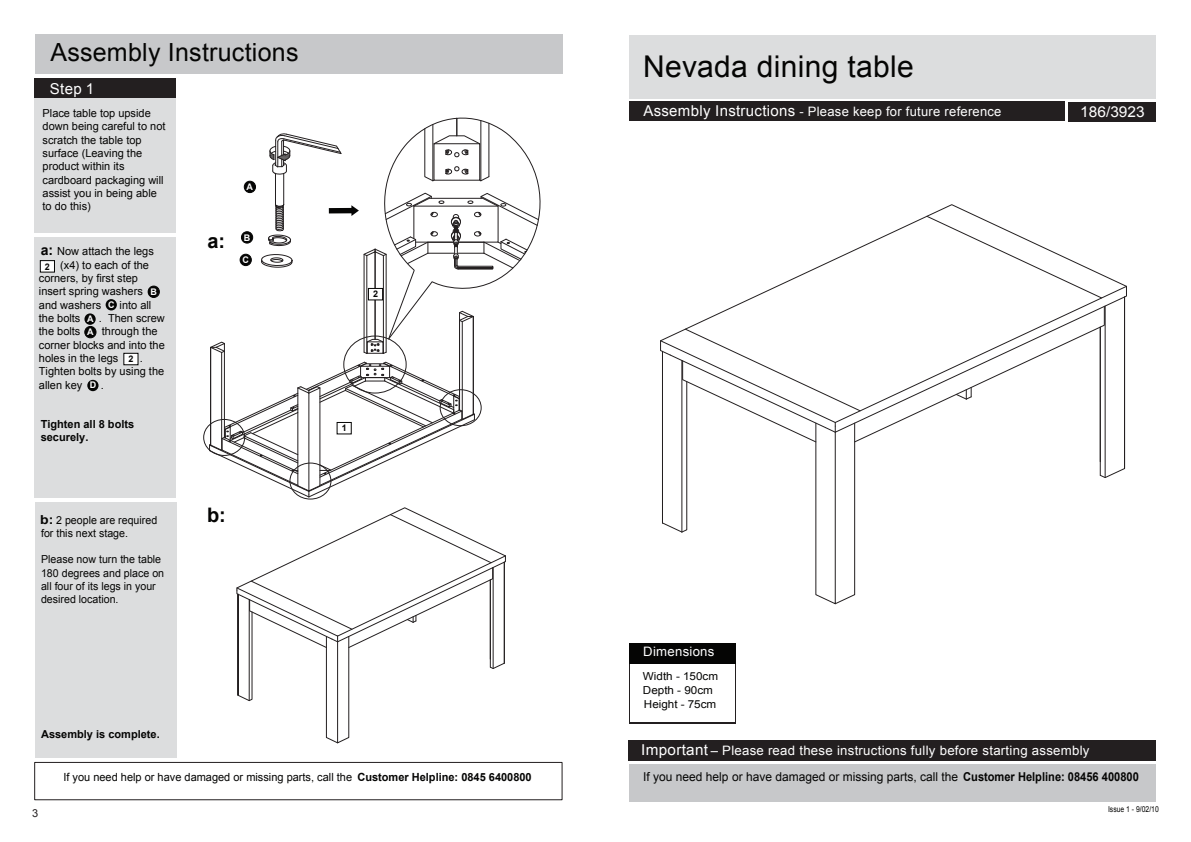
<style>
.page{position:relative;width:1191px;height:842px;background:#fff}
.page>*{position:absolute;margin:0;border:0;box-sizing:border-box;transform-origin:0 0}
.t1{font:30px "Arial";letter-spacing:.01em;color:#050504}
.t2{font:25px "Arial";letter-spacing:.01em;color:#050504}
.t3{font:700 20px "Arial";color:#050504}
.t4{font:15px "Arial";color:#fff}
.t5{font:700 14.2px "Arial";color:#050504}
.t6{font:13px "Arial";letter-spacing:.02em;color:#fff}
.t7{font:12.2px "Arial";color:#050504}
.t8{font:11.2px "Arial";color:#050504}
.t9{font:11.1px/13.3px "Arial";color:#050504}
.t10{font:700 11.1px/13.4px "Arial";color:#050504}
.t11{font:11px/13.2px "Arial";color:#050504}
.t12{font:11px/13.9px "Arial";color:#050504;scale:1.06 1}
.t13{font:700 11px "Arial";color:#050504}
.t14{font:11px "Arial";color:#231f20}
.t15{font:700 9.1px "Arial";color:#fff}
.t16{font:700 9.1px "Arial";color:#050504}
.t17{font:8.2px "Arial";color:#050504;scale:.83 1}
.s1{font-weight:700;font-size:12.4px}
.s2{font-weight:700}
.s3{font-size:15px}
</style>
<div class="page">
<div style="left:36px;top:34px;width:527px;height:40px;background:#c7c8ca"></div>
<div style="left:35px;top:78px;width:141px;height:20px;background:#231f20"></div>
<div style="left:34px;top:98px;width:142px;height:135px;background:#dcddde"></div>
<div style="left:35px;top:502px;width:142px;height:256px;background:#dcddde"></div>
<div style="left:34px;top:762px;width:528px;height:38px;border:1px solid #231f20"></div>
<div style="left:34px;top:237px;width:142px;height:260px;background:#dcddde"></div>
<div style="left:289px;top:463px;width:42px;height:37px;border:1px solid #231f20;border-radius:50%"></div>
<div style="left:203px;top:419px;width:42px;height:37px;border:1px solid #231f20;border-radius:50%"></div>
<svg style="left:208px;top:117px;width:333px;height:381px"></svg>
<div style="left:368px;top:288px;width:15px;height:12px;background:#fff;border:1px solid #050504"></div>
<div style="left:336px;top:422px;width:16px;height:12px;background:#fff;border:1px solid #050504"></div>
<svg style="left:236px;top:507px;width:270px;height:237px"></svg>
<div style="left:85px;top:326px;width:11px;height:12px;background:#050504;border-radius:50%"></div>
<div style="left:85px;top:326px;width:11px;height:12px;border:1px solid #050504;border-radius:50%"></div>
<div style="left:106px;top:299px;width:11px;height:11px;background:#050504;border-radius:50%"></div>
<div style="left:123px;top:353px;width:15px;height:12px;background:#fff;border:1px solid #050504"></div>
<div style="left:87px;top:380px;width:11px;height:11px;background:#050504;border-radius:50%"></div>
<div style="left:40px;top:260px;width:15px;height:13px;background:#fff;border:1px solid #050504"></div>
<div style="left:84px;top:313px;width:12px;height:12px;background:#050504;border-radius:50%"></div>
<div style="left:148px;top:286px;width:11px;height:11px;background:#050504;border-radius:50%"></div>
<div style="left:148px;top:286px;width:11px;height:12px;border:1px solid #050504;border-radius:50%"></div>
<div style="left:629px;top:101px;width:435px;height:20px;background:#231f20"></div>
<div style="left:629px;top:740px;width:527px;height:21px;background:#231f20"></div>
<div style="left:629px;top:764px;width:526px;height:38px;background:#c7c8ca"></div>
<hr style="left:629px;top:662px;width:1px;height:62px;background:#231f20">
<hr style="left:735px;top:663px;width:1px;height:61px;background:#231f20">
<hr style="left:630px;top:723px;width:106px;height:1px;background:#231f20">
<div style="left:629px;top:643px;width:107px;height:21px;background:#050504"></div>
<div style="left:629px;top:35px;width:526px;height:63px;background:#dcddde"></div>
<div style="left:1068px;top:102px;width:88px;height:19px;background:#231f20"></div>
<svg style="left:736px;top:204px;width:391px;height:101px"></svg>
<svg style="left:834px;top:289px;width:293px;height:144px"></svg>
<hr style="left:1124px;top:297px;width:1px;height:171px;background:#231f20">
<svg style="left:660px;top:305px;width:465px;height:300px"></svg>
<svg style="left:926px;top:216px;width:176px;height:83px"></svg>
<h2 class="t2" style="left:50px;top:36px;width:250px">Assembly Instructions</h2>
<h3 class="t4" style="left:50px;top:79px;width:46px">Step 1</h3>
<p class="t9" style="left:43px;top:106px;width:124px">Place table top upside down being careful to not scratch the table top surface (Leaving the product within its cardboard packaging will assist you in being able to do this)</p>
<p class="t9" style="left:57px;top:245px;width:98px">Now attach the legs</p>
<p class="t9" style="left:60px;top:258px;width:90px">(x4) to each of the</p>
<p class="t9" style="left:39px;top:271px;width:101px">corners, by first step</p>
<p class="t9" style="left:39px;top:285px;width:105px">insert spring washers</p>
<p class="t9" style="left:39px;top:298px;width:64px">and washers</p>
<p class="t9" style="left:120px;top:298px;width:33px">into all</p>
<p class="t9" style="left:39px;top:312px;width:43px">the bolts</p>
<p class="t9" style="left:99px;top:312px;width:68px">. Then screw</p>
<p class="t9" style="left:39px;top:325px;width:43px">the bolts</p>
<p class="t5" style="left:41px;top:241px;width:14px">a:</p>
<p class="t16" style="left:45px;top:260px;width:7px">2</p>
<p class="t15" style="left:150px;top:286px;width:8px">B</p>
<p class="t15" style="left:108px;top:299px;width:8px">C</p>
<p class="t15" style="left:87px;top:313px;width:8px">A</p>
<p class="t9" style="left:39px;top:325px;width:127px;text-indent:63px">through the corner blocks and into the holes in the legs</p>
<p class="t9" style="left:39px;top:352px;width:127px;text-indent:101px">.<br>Tighten bolts by using the allen key</p>
<p class="t9" style="left:101px;top:378px;width:5px">.</p>
<p class="t15" style="left:87px;top:326px;width:8px">A</p>
<p class="t16" style="left:128px;top:353px;width:7px">2</p>
<p class="t15" style="left:90px;top:379px;width:8px">D</p>
<p class="t10" style="left:41px;top:418px;width:95px">Tighten all 8 bolts securely.</p>
<p class="t11" style="left:40px;top:513px;width:119px"><span class="s1">b:</span> 2 people are required for this next stage.</p>
<p class="t11" style="left:41px;top:553px;width:125px">Please now turn the table<br>180 degrees and place on all four of its legs in your desired location.</p>
<h3 class="t3" style="left:207px;top:227px;width:19px">a:</h3>
<p class="t15" style="left:247px;top:181px;width:8px">A</p>
<p class="t15" style="left:244px;top:231px;width:8px">B</p>
<p class="t15" style="left:242px;top:254px;width:8px">C</p>
<h3 class="t3" style="left:207px;top:502px;width:20px">b:</h3>
<p class="t13" style="left:41px;top:727px;width:120px">Assembly is complete.</p>
<p class="t16" style="left:373px;top:288px;width:7px">2</p>
<p class="t16" style="left:342px;top:422px;width:7px">1</p>
<p class="t14" style="left:32px;top:806px;width:8px">3</p>
<p class="t8" style="left:63px;top:770px;width:470px">If you need help or have damaged or missing parts, call the <span class="s2">Customer Helpline: 0845 6400800</span></p>
<h1 class="t1" style="left:643px;top:47px;width:272px">Nevada dining table</h1>
<p class="t6" style="left:643px;top:103px;width:359px"><span class="s3">Assembly Instructions</span> - Please keep for future reference</p>
<h3 class="t4" style="left:1080px;top:102px;width:66px">186/3923</h3>
<p class="t6" style="left:643px;top:643px;width:73px">Dimensions</p>
<p class="t12" style="left:643px;top:669px;width:72px">Width - 150cm<br>Depth - 90cm<br>Height - 75cm</p>
<p class="t6" style="left:641px;top:742px;width:450px"><span class="s3">Important</span> – Please read these instructions fully before starting assembly</p>
<p class="t7" style="left:643px;top:769px;width:497px">If you need help or have damaged or missing parts, call the <span class="s2">Customer Helpline: 08456 400800</span></p>
<p class="t17" style="left:1108px;top:804px;width:63px">Issue 1 - 9/02/10</p>
</div>
